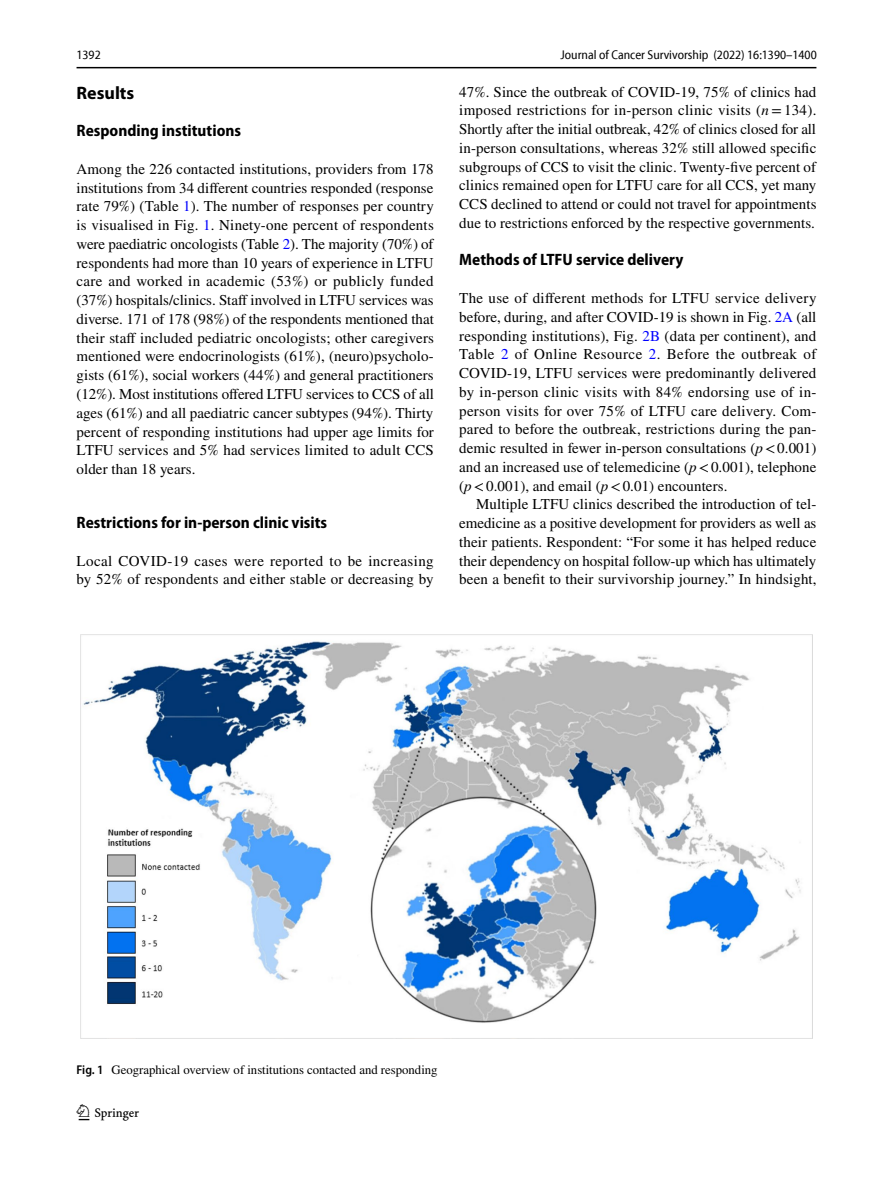
<style>
.page{position:relative;width:893px;height:1187px;background:#fff}
.page>*{position:absolute;margin:0;border:0;box-sizing:border-box;transform-origin:0 0}
.t1{font:22.5px "Springnew Regular 3";color:#000}
.t2{font:700 18px "Myriad Pro";color:#000}
.t3{font:700 semi-condensed 16.5px "Myriad Pro";color:#000}
.t4{font:15px/18.8px "STIX";letter-spacing:.01em;color:#000;text-align:justify}
.t5{font:12.75px "STIX";color:#000}
.t6{font:semi-condensed 12.75px "Myriad Pro Unic";color:#000}
.s1{color:#00f}
.s2{font-style:italic}
.s3{font-family:"Myriad Pro";font-weight:600;font-stretch:semi-condensed}
</style>
<div class="page">
<hr style="left:77px;top:67px;width:739px;height:1px;background:#000">
<img style="left:81px;top:634px;width:731px;height:389px">
<p class="t6" style="left:77px;top:50px;width:26px">1392</p>
<p class="t6" style="left:561px;top:50px;width:258px">Journal of Cancer Survivorship (2022) 16:1390–1400</p>
<p class="t2" style="left:77px;top:81px;width:59px">Results</p>
<p class="t3" style="left:77px;top:122px;width:166px">Responding institutions</p>
<p class="t4" style="left:77px;top:160px;width:359px">Among the 226 contacted institutions, providers from 178 institutions from 34 different countries responded (response rate 79%) (Table <span class="s1">1</span>). The number of responses per country is visualised in Fig. <span class="s1">1</span>. Ninety-one percent of respondents were paediatric oncologists (Table <span class="s1">2</span>). The majority (70%) of respondents had more than 10 years of experience in LTFU care and worked in academic (53%) or publicly funded (37%) hospitals/clinics. Staff involved in LTFU services was diverse. 171 of 178 (98%) of the respondents mentioned that their staff included pediatric oncologists; other caregivers mentioned were endocrinologists (61%), (neuro)psycholo&shy;gists (61%), social workers (44%) and general practitioners (12%). Most institutions offered LTFU services to CCS of all ages (61%) and all paediatric cancer subtypes (94%). Thirty percent of responding institutions had upper age limits for LTFU services and 5% had services limited to adult CCS older than 18 years.</p>
<p class="t3" style="left:77px;top:513px;width:252px">Restrictions for in‑person clinic visits</p>
<p class="t4" style="left:77px;top:552px;width:359px">Local COVID-19 cases were reported to be increasing by 52% of respondents and either stable or decreasing by</p>
<p class="t4" style="left:459px;top:83px;width:359px">47%. Since the outbreak of COVID-19, 75% of clinics had imposed restrictions for in-person clinic visits (<span class="s2">n</span>=134).<br>Shortly after the initial outbreak, 42% of clinics closed for all in-person consultations, whereas 32% still allowed specific subgroups of CCS to visit the clinic. Twenty-five percent of clinics remained open for LTFU care for all CCS, yet many CCS declined to attend or could not travel for appointments due to restrictions enforced by the respective governments.</p>
<p class="t3" style="left:459px;top:251px;width:226px">Methods of LTFU service delivery</p>
<p class="t4" style="left:459px;top:289px;width:359px">The use of different methods for LTFU service delivery before, during, and after COVID-19 is shown in Fig. <span class="s1">2A</span> (all responding institutions), Fig. <span class="s1">2B</span> (data per continent), and Table <span class="s1">2</span> of Online Resource <span class="s1">2</span>. Before the outbreak of COVID-19, LTFU services were predominantly delivered by in-person clinic visits with 84% endorsing use of in&shy;person visits for over 75% of LTFU care delivery. Com&shy;pared to before the outbreak, restrictions during the pan&shy;demic resulted in fewer in-person consultations (<span class="s2">p</span>&lt;0.001) and an increased use of telemedicine (<span class="s2">p</span>&lt;0.001), telephone (<span class="s2">p</span>&lt;0.001), and email (<span class="s2">p</span>&lt;0.01) encounters.</p>
<p class="t4" style="left:459px;top:496px;width:359px;text-indent:17px">Multiple LTFU clinics described the introduction of tel&shy;emedicine as a positive development for providers as well as their patients. Respondent: “For some it has helped reduce their dependency on hospital follow-up which has ultimately been a benefit to their survivorship journey.” In hindsight,</p>
<p class="t5" style="left:77px;top:1060px;width:363px"><span class="s3">Fig. 1</span> Geographical overview of institutions contacted and responding</p>
<h1 class="t1" style="left:79px;top:1104px;width:62px">1 3</h1>
</div>
